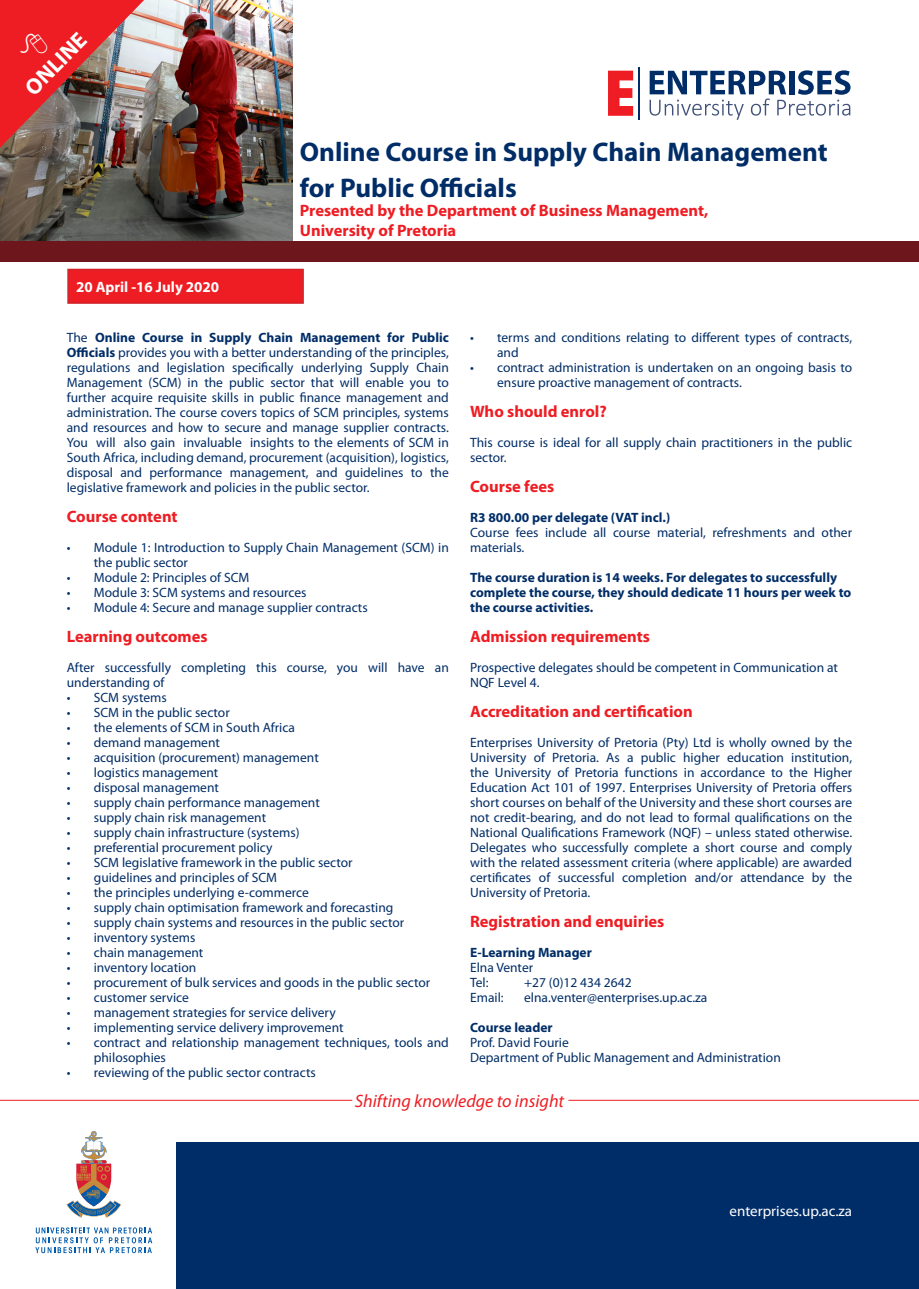
<style>
.page{position:relative;width:919px;height:1289px;background:#fff}
.page>*{position:absolute;margin:0;border:0;box-sizing:border-box;transform-origin:0 0}
.t1{font:700 27px/36px "Myriad Pro";color:#002d67}
.t2{font:700 22.5px "Myriad Pro";color:#fff}
.t3{font:italic 18px "Myriad Pro";color:#ee1d23}
.t4{font:700 16.5px "Myriad Pro";color:#ee1d23}
.t5{font:15px "Myriad Pro";color:#fff}
.t6{font:700 15px "Myriad Pro";color:#fff}
.t7{font:13.5px/15px "Myriad Pro";color:#002d67}
.t8{font:700 13.5px/15px "Myriad Pro";color:#002d67}
.s1{font-weight:700}
</style>
<div class="page">
<div style="left:170px;top:1142px;width:748px;height:146px;background:#002d67"></div>
<div style="left:0;top:1114px;width:176px;height:174px;background:#fff"></div>
<svg style="left:35px;top:1227px;width:117px;height:26px"></svg>
<svg style="left:66px;top:1131px;width:55px;height:86px"></svg>
<hr style="left:0;top:1099px;width:352px;height:1px;background:#ee1d23">
<hr style="left:568px;top:1099px;width:350px;height:1px;background:#ee1d23">
<svg style="left:608px;top:71px;width:25px;height:45px"></svg>
<svg style="left:649px;top:70px;width:201px;height:50px"></svg>
<hr style="left:638px;top:66px;width:2px;height:53px;background:#002d67">
<img style="left:0;top:0;width:292px;height:241px">
<div style="left:0;top:241px;width:918px;height:21px;background:#6d161c"></div>
<div style="left:67px;top:269px;width:237px;height:35px;background:#ee1d23;border:2px solid #d1232a"></div>
<img style="left:0;top:0;width:144px;height:148px">
<p class="t2" style="left:19px;top:81px;width:79px;rotate:-46deg">ONLINE</p>
<p class="t6" style="left:76px;top:278px;width:145px">20 April -16 July 2020</p>
<p class="t1" style="left:300px;top:133px;width:529px">Online Course in Supply Chain Management for Public Officials</p>
<p class="t4" style="left:300px;top:200px;width:410px">Presented by the Department of Business Management,</p>
<p class="t4" style="left:300px;top:220px;width:158px">University of Pretoria</p>
<p class="t7" style="left:67px;top:330px;width:383px;text-align:justify">The <span class="s1">Online Course in Supply Chain Management for Public Officials</span> provides you with a better understanding of the principles, regulations and legislation specifically underlying Supply Chain Management (SCM) in the public sector that will enable you to further acquire requisite skills in public finance management and administration. The course covers topics of SCM principles, systems and resources and how to secure and manage supplier contracts.<br>You will also gain invaluable insights to the elements of SCM in South Africa, including demand, procurement (acquisition), logistics, disposal and performance management, and guidelines to the legislative framework and policies in the public sector.</p>
<p class="t4" style="left:67px;top:505px;width:112px">Course content</p>
<p class="t7" style="left:94px;top:540px;width:356px;text-indent:-27px">• Module 1: Introduction to Supply Chain Management (SCM) in the public sector</p>
<p class="t7" style="left:67px;top:570px;width:184px">• Module 2: Principles of SCM</p>
<p class="t7" style="left:67px;top:585px;width:241px">• Module 3: SCM systems and resources</p>
<p class="t7" style="left:67px;top:600px;width:302px">• Module 4: Secure and manage supplier contracts</p>
<p class="t4" style="left:67px;top:625px;width:142px">Learning outcomes</p>
<p class="t7" style="left:67px;top:660px;width:383px">After successfully completing this course, you will have an understanding of</p>
<p class="t7" style="left:67px;top:690px;width:101px">• SCM systems</p>
<p class="t7" style="left:67px;top:705px;width:164px">• SCM in the public sector</p>
<p class="t7" style="left:67px;top:720px;width:230px">• the elements of SCM in South Africa</p>
<p class="t7" style="left:67px;top:735px;width:155px">• demand management</p>
<p class="t7" style="left:67px;top:750px;width:253px">• acquisition (procurement) management</p>
<p class="t7" style="left:67px;top:765px;width:153px">• logistics management</p>
<p class="t7" style="left:67px;top:780px;width:154px">• disposal management</p>
<p class="t7" style="left:67px;top:795px;width:254px">• supply chain performance management</p>
<p class="t7" style="left:67px;top:810px;width:201px">• supply chain risk management</p>
<p class="t7" style="left:67px;top:825px;width:234px">• supply chain infrastructure (systems)</p>
<p class="t7" style="left:67px;top:840px;width:207px">• preferential procurement policy</p>
<p class="t7" style="left:67px;top:855px;width:287px">• SCM legislative framework in the public sector</p>
<p class="t7" style="left:67px;top:870px;width:212px">• guidelines and principles of SCM</p>
<p class="t7" style="left:67px;top:885px;width:244px">• the principles underlying e-commerce</p>
<p class="t7" style="left:67px;top:900px;width:328px">• supply chain optimisation framework and forecasting</p>
<p class="t7" style="left:67px;top:915px;width:339px">• supply chain systems and resources in the public sector</p>
<p class="t7" style="left:67px;top:930px;width:130px">• inventory systems</p>
<p class="t7" style="left:67px;top:945px;width:138px">• chain management</p>
<p class="t7" style="left:67px;top:960px;width:131px">• inventory location</p>
<p class="t7" style="left:67px;top:975px;width:365px">• procurement of bulk services and goods in the public sector</p>
<p class="t7" style="left:67px;top:990px;width:124px">• customer service</p>
<p class="t7" style="left:67px;top:1005px;width:270px">• management strategies for service delivery</p>
<p class="t7" style="left:67px;top:1020px;width:278px">• implementing service delivery improvement</p>
<p class="t7" style="left:94px;top:1035px;width:356px;text-indent:-27px">• contract and relationship management techniques, tools and philosophies</p>
<p class="t7" style="left:67px;top:1065px;width:250px">• reviewing of the public sector contracts</p>
<p class="t7" style="left:497px;top:330px;width:356px;text-indent:-27px">• terms and conditions relating to different types of contracts, and</p>
<p class="t7" style="left:497px;top:360px;width:356px;text-indent:-27px">• contract administration is undertaken on an ongoing basis to ensure proactive management of contracts.</p>
<p class="t4" style="left:470px;top:400px;width:138px">Who should enrol?</p>
<p class="t7" style="left:470px;top:435px;width:383px">This course is ideal for all supply chain practitioners in the public sector.</p>
<p class="t4" style="left:470px;top:475px;width:86px">Course fees</p>
<p class="t8" style="left:470px;top:509px;width:202px">R3 800.00 per delegate (VAT incl.)</p>
<p class="t7" style="left:470px;top:525px;width:383px">Course fees include all course material, refreshments and other materials.</p>
<p class="t8" style="left:470px;top:569px;width:383px">The course duration is 14 weeks. For delegates to successfully complete the course, they should dedicate 11 hours per week to the course activities.</p>
<p class="t4" style="left:470px;top:625px;width:181px">Admission requirements</p>
<p class="t7" style="left:470px;top:660px;width:369px">Prospective delegates should be competent in Communication at<br>NQF Level 4.</p>
<p class="t4" style="left:470px;top:700px;width:224px">Accreditation and certification</p>
<p class="t7" style="left:470px;top:735px;width:383px;text-align:justify">Enterprises University of Pretoria (Pty) Ltd is wholly owned by the University of Pretoria. As a public higher education institution, the University of Pretoria functions in accordance to the Higher Education Act 101 of 1997. Enterprises University of Pretoria offers short courses on behalf of the University and these short courses are not credit-bearing, and do not lead to formal qualifications on the National Qualifications Framework (NQF) – unless stated otherwise.<br>Delegates who successfully complete a short course and comply with the related assessment criteria (where applicable) are awarded certificates of successful completion and/or attendance by the University of Pretoria.</p>
<p class="t4" style="left:470px;top:910px;width:196px">Registration and enquiries</p>
<p class="t8" style="left:470px;top:944px;width:123px">E-Learning Manager</p>
<p class="t7" style="left:470px;top:960px;width:65px">Elna Venter</p>
<p class="t7" style="left:470px;top:975px;width:20px">Tel:</p>
<p class="t7" style="left:524px;top:975px;width:109px">+27 (0)12 434 2642</p>
<p class="t7" style="left:470px;top:990px;width:35px">Email:</p>
<p class="t7" style="left:524px;top:990px;width:185px">elna.venter@enterprises.up.ac.za</p>
<p class="t8" style="left:470px;top:1019px;width:84px">Course leader</p>
<p class="t7" style="left:470px;top:1035px;width:100px">Prof. David Fourie</p>
<p class="t7" style="left:470px;top:1050px;width:312px">Department of Public Management and Administration</p>
<p class="t3" style="left:355px;top:1089px;width:211px">Shifting knowledge to insight</p>
<p class="t5" style="left:729px;top:1202px;width:124px">enterprises.up.ac.za</p>
</div>
